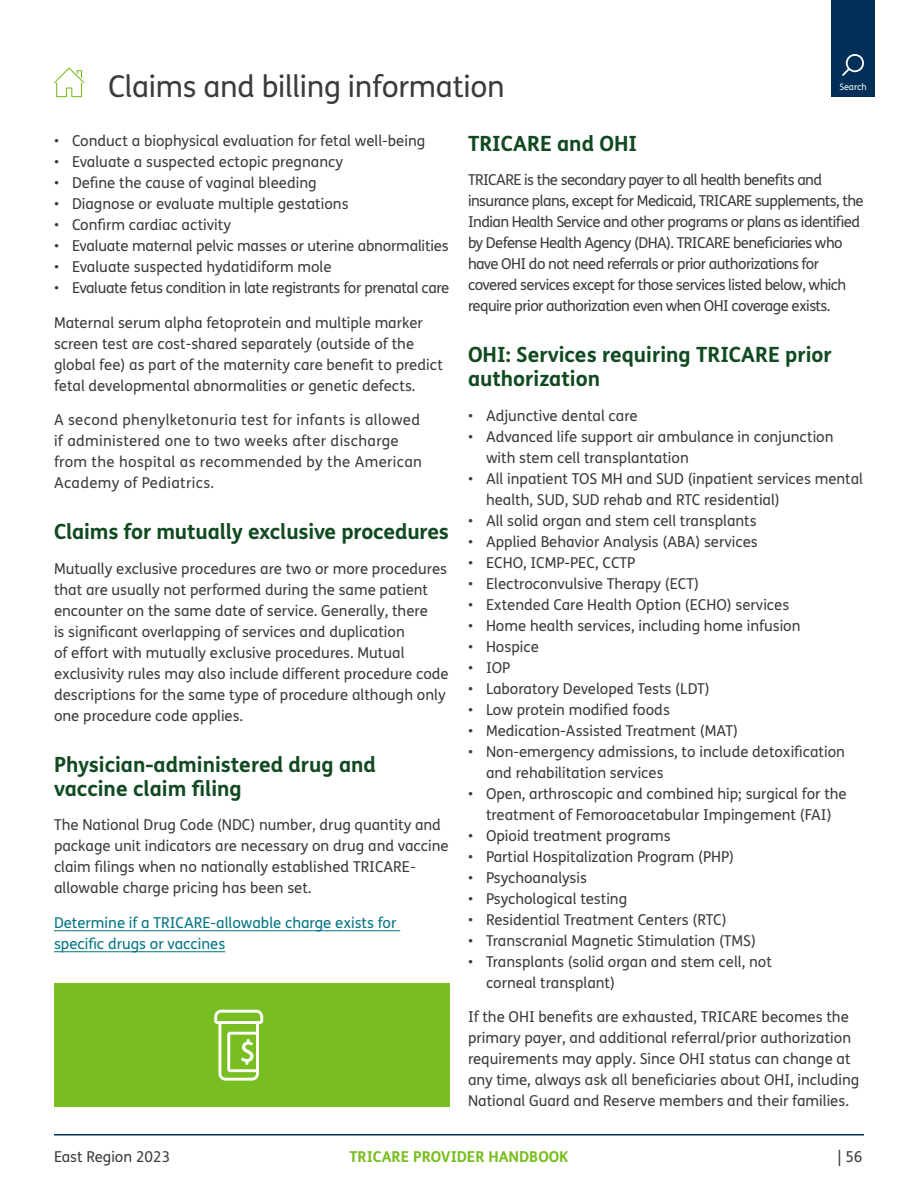
<style>
.page{position:relative;width:918px;height:1188px;background:#fff}
.page>*{position:absolute;margin:0;border:0;box-sizing:border-box;transform-origin:0 0}
.t1{font:30px "FS Humana";letter-spacing:-.01em;color:#3a3b3d}
.t2{font:700 21px/24px "FS Humana";color:#114a21}
.t3{font:15px/21px "FS Humana";color:#3a3b3d}
.t4{font:15px/21px "FS Humana";letter-spacing:-.04em;color:#3a3b3d}
.t5{font:15px/21px "FS Humana";letter-spacing:.02em;color:#3a3b3d}
.t6{font:15px/21px "FS Humana";color:#007481}
.t7{font:15px "FS Humana";letter-spacing:-.025em;color:#3a3b3d}
.t8{font:700 15px "FS Humana";color:#78be20}
.t9{font:9px "FS Humana";color:#fff}
.s1{font-weight:300}
</style>
<div class="page">
<div style="left:831px;top:0;width:44px;height:97px;background:#003057"></div>
<svg style="left:842px;top:54px;width:22px;height:22px"></svg>
<hr style="left:54px;top:1134px;width:810px;height:2px;background:#003057">
<svg style="left:54px;top:67px;width:30px;height:30px"></svg>
<hr style="left:54px;top:930px;width:346px;height:1px;background:#007481">
<hr style="left:54px;top:951px;width:171px;height:1px;background:#007481">
<div style="left:54px;top:983px;width:396px;height:124px;background:#78be20"></div>
<svg style="left:214px;top:1010px;width:49px;height:71px"></svg>
<h1 class="t1" style="left:108px;top:66px;width:398px">Claims and billing information</h1>
<p class="t9" style="left:839px;top:81px;width:29px">Search</p>
<p class="t3" style="left:54px;top:130px;width:373px"><span class="s1">•</span> Conduct a biophysical evaluation for fetal well-being</p>
<p class="t3" style="left:54px;top:151px;width:291px"><span class="s1">•</span> Evaluate a suspected ectopic pregnancy</p>
<p class="t3" style="left:54px;top:172px;width:264px"><span class="s1">•</span> Define the cause of vaginal bleeding</p>
<p class="t3" style="left:54px;top:193px;width:296px"><span class="s1">•</span> Diagnose or evaluate multiple gestations</p>
<p class="t3" style="left:54px;top:214px;width:178px"><span class="s1">•</span> Confirm cardiac activity</p>
<p class="t3" style="left:54px;top:235px;width:396px"><span class="s1">•</span> Evaluate maternal pelvic masses or uterine abnormalities</p>
<p class="t3" style="left:54px;top:256px;width:279px"><span class="s1">•</span> Evaluate suspected hydatidiform mole</p>
<p class="t7" style="left:54px;top:278px;width:397px"><span class="s1">•</span> Evaluate fetus condition in late registrants for prenatal care</p>
<p class="t3" style="left:54px;top:312px;width:390px">Maternal serum alpha fetoprotein and multiple marker screen test are cost-shared separately (outside of the global fee) as part of the maternity care benefit to predict fetal developmental abnormalities or genetic defects.</p>
<p class="t5" style="left:54px;top:409px;width:370px">A second phenylketonuria test for infants is allowed if administered one to two weeks after discharge from the hospital as recommended by the American Academy of Pediatrics.</p>
<h2 class="t2" style="left:54px;top:519px;width:397px">Claims for mutually exclusive procedures</h2>
<p class="t3" style="left:54px;top:558px;width:396px">Mutually exclusive procedures are two or more procedures that are usually not performed during the same patient encounter on the same date of service. Generally, there<br>is significant overlapping of services and duplication<br>of effort with mutually exclusive procedures. Mutual exclusivity rules may also include different procedure code descriptions for the same type of procedure although only one procedure code applies.</p>
<h2 class="t2" style="left:54px;top:751px;width:323px">Physician-administered drug and vaccine claim filing</h2>
<p class="t3" style="left:54px;top:814px;width:396px">The National Drug Code (NDC) number, drug quantity and package unit indicators are necessary on drug and vaccine claim filings when no nationally established TRICARE&shy;allowable charge pricing has been set.</p>
<p class="t6" style="left:54px;top:912px;width:344px">Determine if a TRICARE-allowable charge exists for specific drugs or vaccines</p>
<h2 class="t2" style="left:468px;top:130px;width:171px">TRICARE and OHI</h2>
<p class="t4" style="left:468px;top:169px;width:397px">TRICARE is the secondary payer to all health benefits and insurance plans, except for Medicaid, TRICARE supplements, the Indian Health Service and other programs or plans as identified by Defense Health Agency (DHA). TRICARE beneficiaries who have OHI do not need referrals or prior authorizations for covered services except for those services listed below, which require prior authorization even when OHI coverage exists.</p>
<h2 class="t2" style="left:468px;top:342px;width:365px">OHI: Services requiring TRICARE prior authorization</h2>
<p class="t3" style="left:468px;top:405px;width:171px"><span class="s1">•</span> Adjunctive dental care</p>
<p class="t3" style="left:486px;top:426px;width:349px;text-indent:-18px"><span class="s1">•</span> Advanced life support air ambulance in conjunction with stem cell transplantation</p>
<p class="t3" style="left:486px;top:468px;width:379px;text-indent:-18px"><span class="s1">•</span> All inpatient TOS MH and SUD (inpatient services mental health, SUD, SUD rehab and RTC residential)</p>
<p class="t3" style="left:468px;top:510px;width:290px"><span class="s1">•</span> All solid organ and stem cell transplants</p>
<p class="t3" style="left:468px;top:531px;width:291px"><span class="s1">•</span> Applied Behavior Analysis (ABA) services</p>
<p class="t3" style="left:468px;top:552px;width:169px"><span class="s1">•</span> ECHO, ICMP-PEC, CCTP</p>
<p class="t3" style="left:468px;top:573px;width:233px"><span class="s1">•</span> Electroconvulsive Therapy (ECT)</p>
<p class="t3" style="left:468px;top:594px;width:323px"><span class="s1">•</span> Extended Care Health Option (ECHO) services</p>
<p class="t3" style="left:468px;top:615px;width:334px"><span class="s1">•</span> Home health services, including home infusion</p>
<p class="t3" style="left:468px;top:636px;width:72px"><span class="s1">•</span> Hospice</p>
<p class="t3" style="left:468px;top:657px;width:44px"><span class="s1">•</span> IOP</p>
<p class="t3" style="left:468px;top:678px;width:243px"><span class="s1">•</span> Laboratory Developed Tests (LDT)</p>
<p class="t3" style="left:468px;top:699px;width:203px"><span class="s1">•</span> Low protein modified foods</p>
<p class="t3" style="left:468px;top:720px;width:272px"><span class="s1">•</span> Medication-Assisted Treatment (MAT)</p>
<p class="t3" style="left:486px;top:741px;width:361px;text-indent:-18px"><span class="s1">•</span> Non-emergency admissions, to include detoxification and rehabilitation services</p>
<p class="t3" style="left:468px;top:783px;width:380px;text-align:center"><span class="s1">•</span> Open, arthroscopic and combined hip; surgical for the treatment of Femoroacetabular Impingement (FAI)</p>
<p class="t3" style="left:468px;top:825px;width:204px"><span class="s1">•</span> Opioid treatment programs</p>
<p class="t3" style="left:468px;top:846px;width:267px"><span class="s1">•</span> Partial Hospitalization Program (PHP)</p>
<p class="t3" style="left:468px;top:867px;width:120px"><span class="s1">•</span> Psychoanalysis</p>
<p class="t3" style="left:468px;top:888px;width:161px"><span class="s1">•</span> Psychological testing</p>
<p class="t3" style="left:468px;top:909px;width:260px"><span class="s1">•</span> Residential Treatment Centers (RTC)</p>
<p class="t3" style="left:468px;top:930px;width:289px"><span class="s1">•</span> Transcranial Magnetic Stimulation (TMS)</p>
<p class="t3" style="left:486px;top:951px;width:287px;text-indent:-18px"><span class="s1">•</span> Transplants (solid organ and stem cell, not corneal transplant)</p>
<p class="t3" style="left:468px;top:1006px;width:393px">If the OHI benefits are exhausted, TRICARE becomes the primary payer, and additional referral/prior authorization requirements may apply. Since OHI status can change at any time, always ask all beneficiaries about OHI, including National Guard and Reserve members and their families.</p>
<p class="t3" style="left:54px;top:1146px;width:118px">East Region 2023</p>
<p class="t8" style="left:349px;top:1145px;width:221px">TRICARE PROVIDER HANDBOOK</p>
<p class="t3" style="left:837px;top:1146px;width:27px">| 56</p>
</div>
